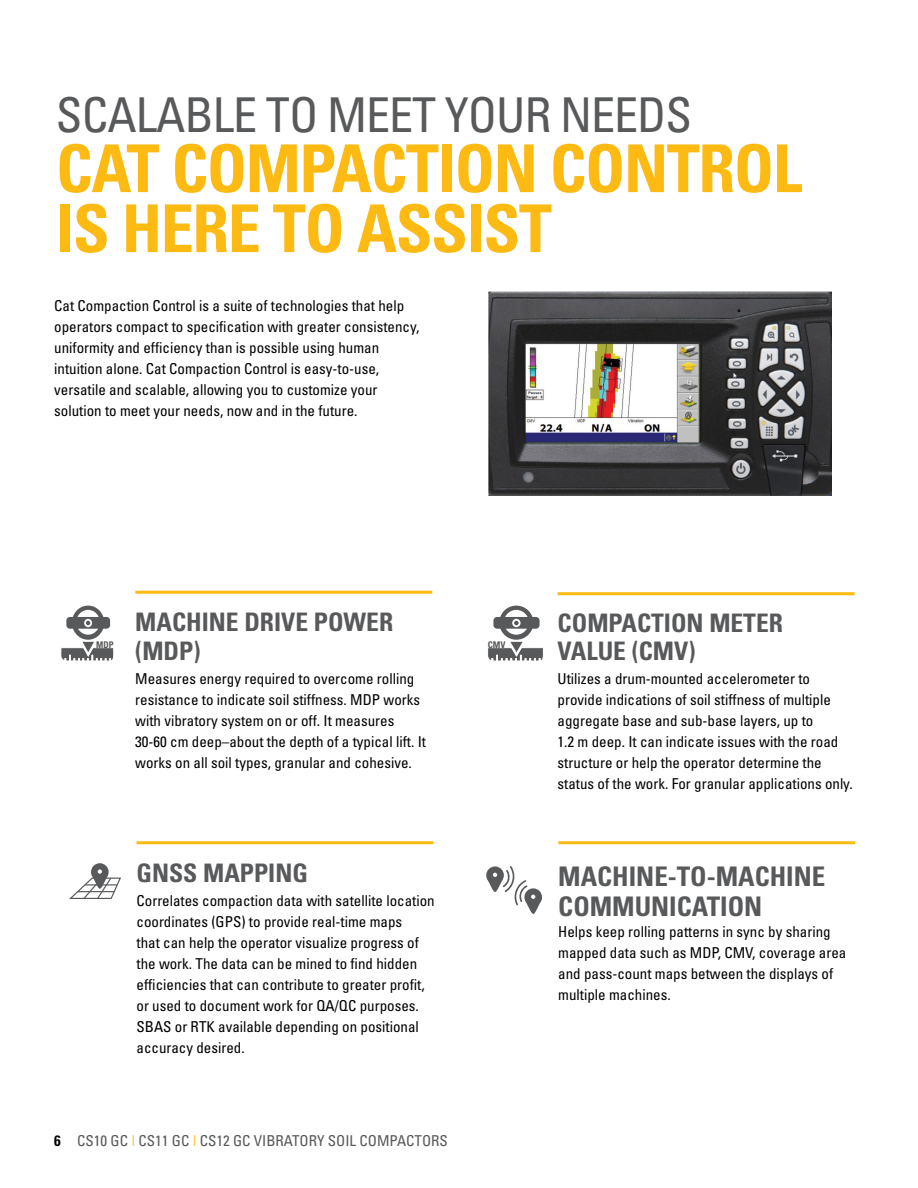
<style>
.page{position:relative;width:918px;height:1188px;background:#fff}
.page>*{position:absolute;margin:0;border:0;box-sizing:border-box;transform-origin:0 0}
.t1{font:700 condensed 66px/60px "Univers";letter-spacing:-.02em;color:#fdba12}
.t2{font:condensed 48px "Univers";letter-spacing:-.02em;color:#58595b}
.t3{font:700 condensed 27px/30px "Univers";color:#58595b}
.t4{font:700 condensed 25.5px/28.5px "Univers";color:#58595b}
.t5{font:condensed 15px/21px "Univers";color:#000}
.t6{font:condensed 15px "Univers";color:#58595b}
.t7{font:700 condensed 9.15px "Univers";color:#58595b}
.t8{font:700 condensed 9.15px "Univers";color:#58595b;scale:.95 1}
.s1{font-weight:700;color:#000}
.s2{color:#fdba12}
</style>
<div class="page">
<hr style="left:135px;top:591px;width:297px;height:3px;background:#fdba12">
<hr style="left:558px;top:592px;width:297px;height:3px;background:#fdba12">
<svg style="left:488px;top:606px;width:55px;height:55px"></svg>
<hr style="left:136px;top:841px;width:298px;height:3px;background:#fdba12">
<svg style="left:69px;top:863px;width:52px;height:36px"></svg>
<hr style="left:85px;top:884px;width:32px;height:2px;background:#58595b">
<hr style="left:78px;top:891px;width:36px;height:1px;background:#58595b">
<img style="left:489px;top:291px;width:342px;height:204px">
<hr style="left:558px;top:841px;width:297px;height:3px;background:#fdba12">
<svg style="left:486px;top:866px;width:56px;height:48px"></svg>
<svg style="left:61px;top:606px;width:53px;height:55px"></svg>
<h2 class="t2" style="left:56px;top:85px;width:638px">SCALABLE TO MEET YOUR NEEDS</h2>
<h1 class="t1" style="left:56px;top:138px;width:748px">CAT COMPACTION CONTROL<br>IS HERE TO ASSIST</h1>
<p class="t5" style="left:54px;top:295px;width:367px">Cat Compaction Control is a suite of technologies that help operators compact to specification with greater consistency, uniformity and efficiency than is possible using human intuition alone. Cat Compaction Control is easy-to-use, versatile and scalable, allowing you to customize your solution to meet your needs, now and in the future.</p>
<p class="t8" style="left:96px;top:639px;width:20px">MDP</p>
<h3 class="t4" style="left:135px;top:607px;width:259px">MACHINE DRIVE POWER (MDP)</h3>
<p class="t5" style="left:135px;top:667px;width:292px">Measures energy required to overcome rolling resistance to indicate soil stiffness. MDP works with vibratory system on or off. It measures 30-60 cm deep–about the depth of a typical lift. It works on all soil types, granular and cohesive.</p>
<h3 class="t4" style="left:136px;top:858px;width:173px">GNSS MAPPING</h3>
<p class="t5" style="left:136px;top:889px;width:300px">Correlates compaction data with satellite location coordinates (GPS) to provide real-time maps<br>that can help the operator visualize progress of the work. The data can be mined to find hidden efficiencies that can contribute to greater profit, or used to document work for QA/QC purposes.<br>SBAS or RTK available depending on positional accuracy desired.</p>
<p class="t6" style="left:54px;top:1131px;width:395px"><span class="s1">6</span> CS10 GC <span class="s2">|</span> CS11 GC <span class="s2">|</span> CS12 GC VIBRATORY SOIL COMPACTORS</p>
<p class="t7" style="left:488px;top:639px;width:19px">CMV</p>
<h3 class="t4" style="left:558px;top:608px;width:227px">COMPACTION METER<br>VALUE (CMV)</h3>
<p class="t5" style="left:558px;top:668px;width:297px">Utilizes a drum-mounted accelerometer to provide indications of soil stiffness of multiple aggregate base and sub-base layers, up to<br>1.2 m deep. It can indicate issues with the road structure or help the operator determine the status of the work. For granular applications only.</p>
<h3 class="t3" style="left:558px;top:861px;width:269px">MACHINE-TO-MACHINE<br>COMMUNICATION</h3>
<p class="t5" style="left:558px;top:921px;width:290px">Helps keep rolling patterns in sync by sharing mapped data such as MDP, CMV, coverage area and pass-count maps between the displays of multiple machines.</p>
</div>
